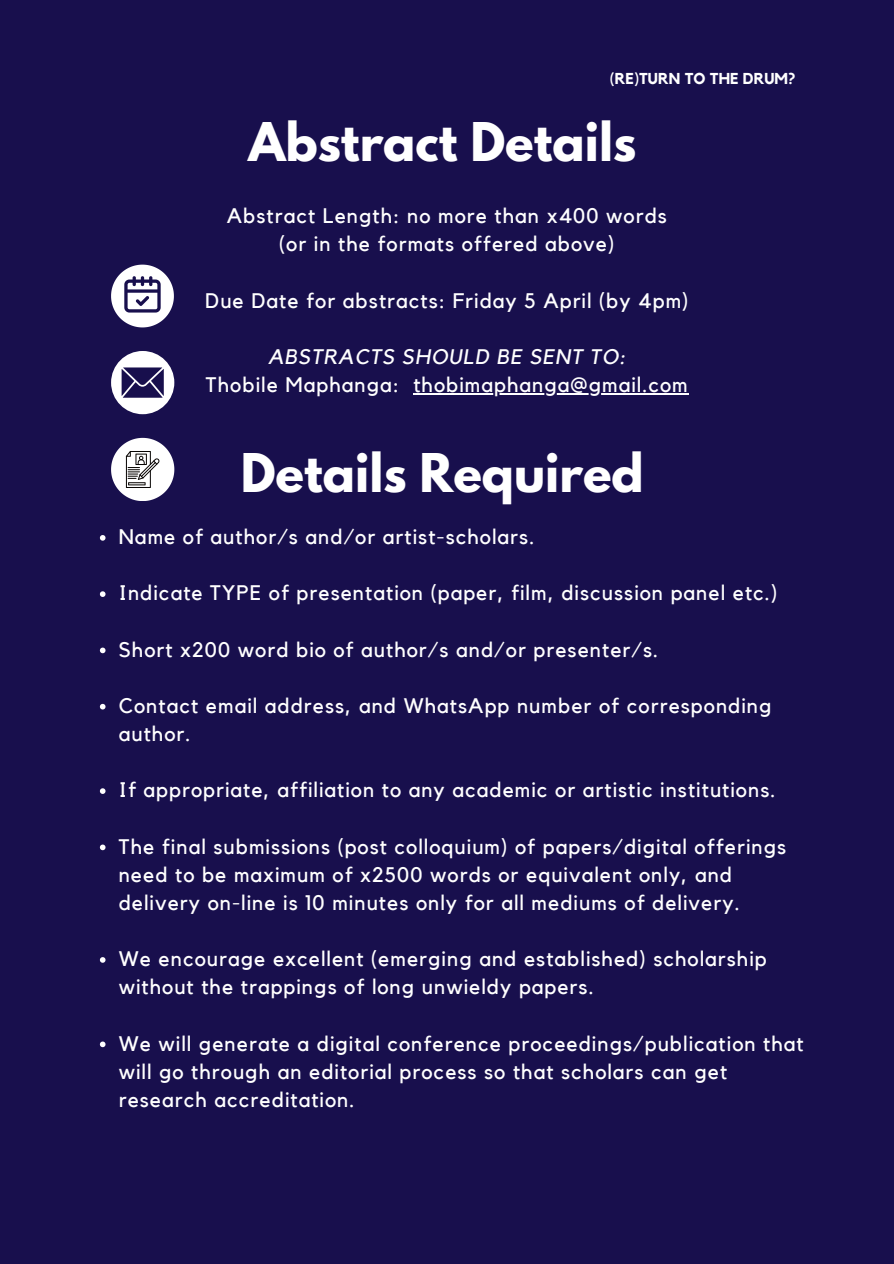
<style>
.page{position:relative;width:894px;height:1264px;background:#fff}
.page>*{position:absolute;margin:0;border:0;box-sizing:border-box;transform-origin:0 0}
.t1{font:700 47.25px "League Spartan";color:#fff}
.t2{font:21px/28.2px "Kollektif";letter-spacing:.05em;color:#fff}
.t3{font:italic 21px "Kollektif";letter-spacing:.05em;color:#fff}
.t4{font:700 15.75px "Kollektif";color:#fff}
</style>
<div class="page">
<div style="left:0;top:0;width:893px;height:1263px;background:#180f4d"></div>
<hr style="left:413px;top:393px;width:275px;height:1px;background:#fff">
<svg style="left:111px;top:351px;width:63px;height:63px"></svg>
<svg style="left:111px;top:264px;width:63px;height:63px"></svg>
<svg style="left:100px;top:535px;width:5px;height:5px"></svg>
<svg style="left:100px;top:591px;width:5px;height:6px"></svg>
<svg style="left:100px;top:647px;width:5px;height:6px"></svg>
<svg style="left:100px;top:704px;width:5px;height:5px"></svg>
<svg style="left:100px;top:788px;width:5px;height:6px"></svg>
<svg style="left:100px;top:844px;width:5px;height:6px"></svg>
<svg style="left:100px;top:957px;width:5px;height:5px"></svg>
<svg style="left:100px;top:1041px;width:5px;height:6px"></svg>
<svg style="left:111px;top:438px;width:63px;height:63px"></svg>
<p class="t4" style="left:609px;top:71px;width:187px">(RE)TURN TO THE DRUM?</p>
<h1 class="t1" style="left:248px;top:118px;width:389px">Abstract Details</h1>
<p class="t2" style="left:226px;top:203px;width:441px;text-align:center">Abstract Length: no more than x400 words (or in the formats offered above)</p>
<p class="t2" style="left:205px;top:287px;width:485px">Due Date for abstracts: Friday 5 April (by 4pm)</p>
<p class="t3" style="left:268px;top:347px;width:359px">ABSTRACTS SHOULD BE SENT TO:</p>
<p class="t2" style="left:206px;top:371px;width:483px">Thobile Maphanga: thobimaphanga@gmail.com</p>
<h1 class="t1" style="left:241px;top:449px;width:404px">Details Required</h1>
<p class="t2" style="left:119px;top:523px;width:417px">Name of author/s and/or artist-scholars.</p>
<p class="t2" style="left:119px;top:579px;width:660px">Indicate TYPE of presentation (paper, film, discussion panel etc.)</p>
<p class="t2" style="left:119px;top:636px;width:541px">Short x200 word bio of author/s and/or presenter/s.</p>
<p class="t2" style="left:119px;top:692px;width:654px">Contact email address, and WhatsApp number of corresponding author.</p>
<p class="t2" style="left:119px;top:776px;width:658px">If appropriate, affiliation to any academic or artistic institutions.</p>
<p class="t2" style="left:119px;top:833px;width:668px">The final submissions (post colloquium) of papers/digital offerings need to be maximum of x2500 words or equivalent only, and delivery on-line is 10 minutes only for all mediums of delivery.</p>
<p class="t2" style="left:119px;top:945px;width:649px">We encourage excellent (emerging and established) scholarship without the trappings of long unwieldy papers.</p>
<p class="t2" style="left:119px;top:1029px;width:686px">We will generate a digital conference proceedings/publication that will go through an editorial process so that scholars can get research accreditation.</p>
</div>
